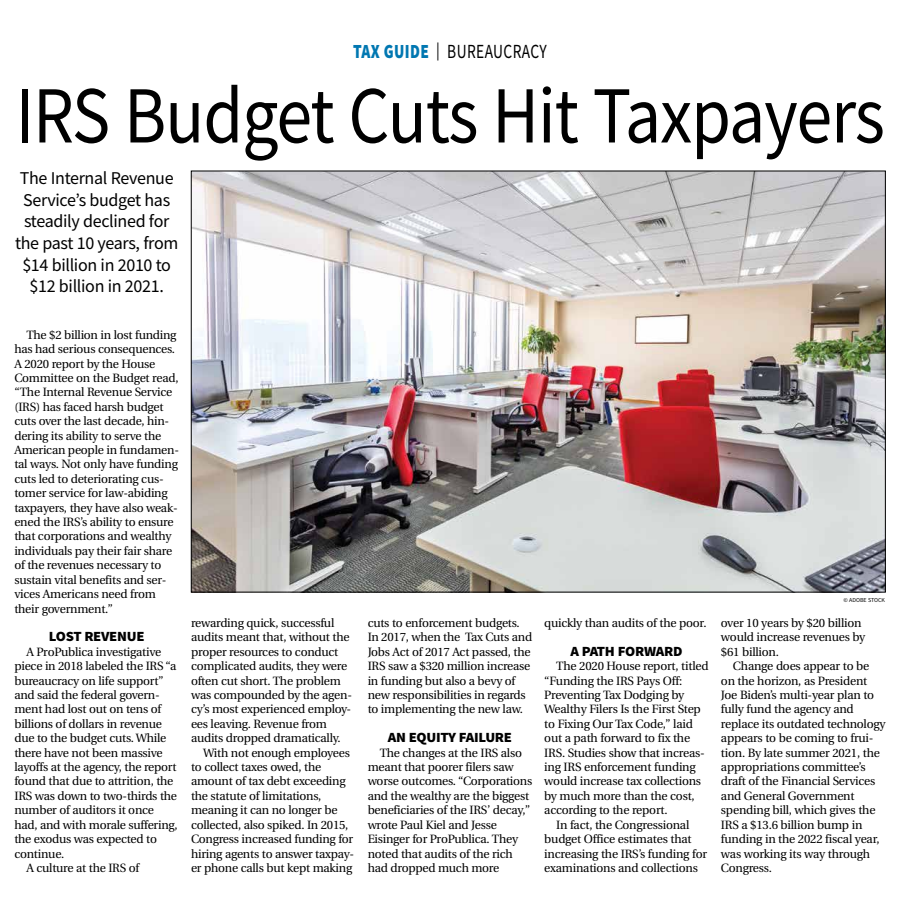
<style>
.page{position:relative;width:900px;height:908px;background:#fff}
.page>*{position:absolute;margin:0;border:0;box-sizing:border-box;transform-origin:0 0}
.t1{font:81px "Source Sans Pro";letter-spacing:-.015em;color:#000;scale:.89 1}
.t2{font:20px "Source Sans Pro";letter-spacing:.025em;color:#000;scale:.77 1}
.t3{font:18px/21.6px "Source Sans Pro";letter-spacing:-.02em;color:#000;text-align:center}
.t4{font:900 14px "Source Sans Pro";letter-spacing:-.02em;color:#000;scale:1.05 1}
.t5{font:12px/14.4px "Utopia";letter-spacing:-.02em;color:#000}
.t6{font:6px "Source Sans Pro";color:#000}
.s1{font-weight:900;color:#0077b1}
.s2{font-size:18px}
</style>
<div class="page">
<img style="left:193px;top:173px;width:691px;height:417px">
<h2 class="t2" style="left:353px;top:39px;width:253px"><span class="s1">TAX GUIDE</span> <span class="s2">|</span> BUREAUCRACY</h2>
<h1 class="t1" style="left:15px;top:64px;width:979px">IRS Budget Cuts Hit Taxpayers</h1>
<h3 class="t3" style="left:15px;top:167px;width:165px">The Internal Revenue<br>Service’s budget has steadily declined for the past 10 years, from $14 billion in 2010 to $12 billion in 2021.</h3>
<p class="t5" style="left:14px;top:327px;width:166px;text-indent:12px">The $2 billion in lost funding has had serious consequences.<br>A 2020 report by the House<br>Committee on the Budget read, “The Internal Revenue Service (IRS) has faced harsh budget cuts over the last decade, hin&shy;dering its ability to serve the<br>American people in fundamen&shy;tal ways. Not only have funding cuts led to deteriorating cus&shy;tomer service for law-abiding taxpayers, they have also weak&shy;ened the IRS’s ability to ensure that corporations and wealthy individuals pay their fair share of the revenues necessary to sustain vital benefits and ser&shy;vices Americans need from their government.”</p>
<p class="t4" style="left:49px;top:626px;width:93px">LOST REVENUE</p>
<p class="t5" style="left:26px;top:644px;width:136px">A ProPublica investigative</p>
<p class="t5" style="left:14px;top:659px;width:163px">piece in 2018 labeled the IRS “a</p>
<p class="t5" style="left:14px;top:673px;width:151px">bureaucracy on life support”</p>
<p class="t5" style="left:14px;top:687px;width:147px">and said the federal govern-</p>
<p class="t5" style="left:14px;top:702px;width:148px">ment had lost out on tens of</p>
<p class="t5" style="left:14px;top:716px;width:149px">billions of dollars in revenue</p>
<p class="t5" style="left:14px;top:731px;width:153px">due to the budget cuts. While</p>
<p class="t5" style="left:14px;top:745px;width:150px">there have not been massive</p>
<p class="t5" style="left:14px;top:759px;width:164px">layoffs at the agency, the report</p>
<p class="t5" style="left:14px;top:774px;width:161px">found that due to attrition, the</p>
<p class="t5" style="left:14px;top:788px;width:164px">IRS was down to two-thirds the</p>
<p class="t5" style="left:14px;top:803px;width:141px">number of auditors it once</p>
<p class="t5" style="left:14px;top:817px;width:165px">had, and with morale suffering,</p>
<p class="t5" style="left:14px;top:831px;width:144px">the exodus was expected to</p>
<p class="t5" style="left:14px;top:846px;width:51px">continue.</p>
<p class="t5" style="left:26px;top:860px;width:114px">A culture at the IRS of</p>
<p class="t5" style="left:191px;top:615px;width:145px">rewarding quick, successful</p>
<p class="t5" style="left:191px;top:630px;width:160px">audits meant that, without the</p>
<p class="t5" style="left:191px;top:644px;width:149px">proper resources to conduct</p>
<p class="t5" style="left:191px;top:659px;width:158px">complicated audits, they were</p>
<p class="t5" style="left:191px;top:673px;width:151px">often cut short. The problem</p>
<p class="t5" style="left:191px;top:687px;width:163px">was compounded by the agen-</p>
<p class="t5" style="left:191px;top:702px;width:162px">cy’s most experienced employ-</p>
<p class="t5" style="left:191px;top:716px;width:138px">ees leaving. Revenue from</p>
<p class="t5" style="left:191px;top:731px;width:151px">audits dropped dramatically.</p>
<p class="t5" style="left:203px;top:745px;width:149px">With not enough employees</p>
<p class="t5" style="left:191px;top:759px;width:132px">to collect taxes owed, the</p>
<p class="t5" style="left:191px;top:774px;width:156px">amount of tax debt exceeding</p>
<p class="t5" style="left:191px;top:788px;width:132px">the statute of limitations,</p>
<p class="t5" style="left:191px;top:803px;width:148px">meaning it can no longer be</p>
<p class="t5" style="left:191px;top:817px;width:159px">collected, also spiked. In 2015,</p>
<p class="t5" style="left:191px;top:831px;width:164px">Congress increased funding for</p>
<p class="t5" style="left:191px;top:846px;width:165px">hiring agents to answer taxpay-</p>
<p class="t5" style="left:191px;top:860px;width:163px">er phone calls but kept making</p>
<p class="t5" style="left:368px;top:615px;width:166px">cuts to enforcement budgets.<br>In 2017, when the Tax Cuts and<br>Jobs Act of 2017 Act passed, the<br>IRS saw a $320 million increase in funding but also a bevy of new responsibilities in regards to implementing the new law.</p>
<p class="t4" style="left:388px;top:727px;width:120px">AN EQUITY FAILURE</p>
<p class="t5" style="left:368px;top:745px;width:166px;text-indent:12px">The changes at the IRS also meant that poorer filers saw worse outcomes. “Corporations and the wealthy are the biggest beneficiaries of the IRS’ decay,” wrote Paul Kiel and Jesse<br>Eisinger for ProPublica. They noted that audits of the rich had dropped much more</p>
<p class="t5" style="left:544px;top:615px;width:164px">quickly than audits of the poor.</p>
<p class="t4" style="left:571px;top:641px;width:108px">A PATH FORWARD</p>
<p class="t5" style="left:556px;top:659px;width:154px">The 2020 House report, titled</p>
<p class="t5" style="left:544px;top:673px;width:139px">“Funding the IRS Pays Off:</p>
<p class="t5" style="left:544px;top:687px;width:141px">Preventing Tax Dodging by</p>
<p class="t5" style="left:544px;top:702px;width:158px">Wealthy Filers Is the First Step</p>
<p class="t5" style="left:544px;top:716px;width:150px">to Fixing Our Tax Code,” laid</p>
<p class="t5" style="left:544px;top:731px;width:147px">out a path forward to fix the</p>
<p class="t5" style="left:544px;top:745px;width:162px">IRS. Studies show that increas-</p>
<p class="t5" style="left:544px;top:759px;width:153px">ing IRS enforcement funding</p>
<p class="t5" style="left:544px;top:774px;width:158px">would increase tax collections</p>
<p class="t5" style="left:544px;top:788px;width:152px">by much more than the cost,</p>
<p class="t5" style="left:544px;top:803px;width:125px">according to the report.</p>
<p class="t5" style="left:556px;top:817px;width:135px">In fact, the Congressional</p>
<p class="t5" style="left:544px;top:831px;width:149px">budget Office estimates that</p>
<p class="t5" style="left:544px;top:846px;width:164px">increasing the IRS’s funding for</p>
<p class="t5" style="left:544px;top:860px;width:155px">examinations and collections</p>
<p class="t6" style="left:844px;top:596px;width:43px">© ADOBE STOCK</p>
<p class="t5" style="left:721px;top:615px;width:146px">over 10 years by $20 billion would increase revenues by $61 billion.</p>
<p class="t5" style="left:721px;top:659px;width:166px;text-indent:12px">Change does appear to be on the horizon, as President<br>Joe Biden’s multi-year plan to fully fund the agency and replace its outdated technology appears to be coming to frui&shy;tion. By late summer 2021, the appropriations committee’s draft of the Financial Services and General Government spending bill, which gives the<br>IRS a $13.6 billion bump in funding in the 2022 fiscal year, was working its way through<br>Congress.</p>
</div>
